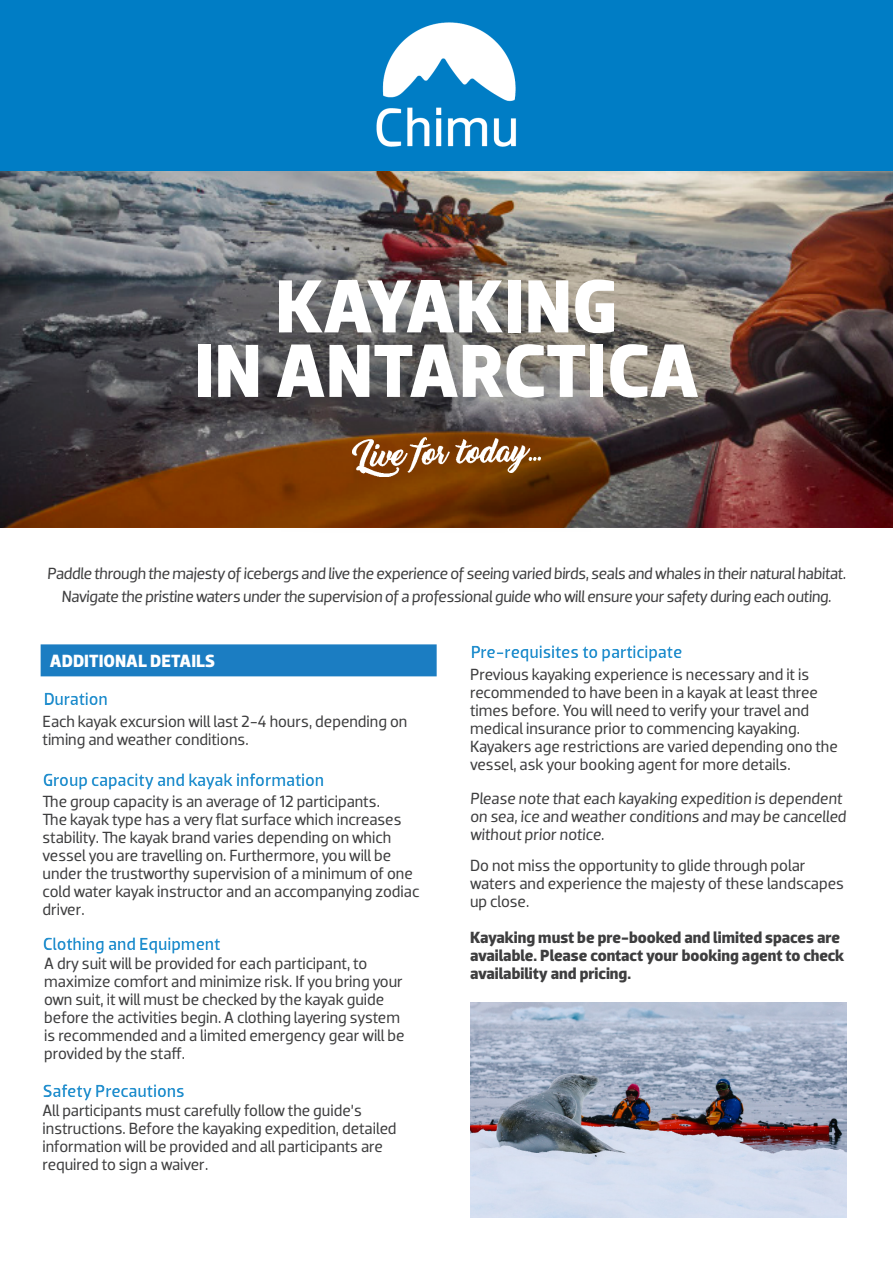
<style>
.page{position:relative;width:893px;height:1263px;background:#fff}
.page>*{position:absolute;margin:0;border:0;box-sizing:border-box;transform-origin:0 0}
.t1{font:700 76.5px "Dobra";color:#fff}
.t2{font:500 18px "Dobra";letter-spacing:-.005em;color:#218ecd}
.t3{font:700 18px "Dobra";color:#fff}
.t4{font:16.5px/18px "Dobra";color:#3e3e3f}
.t5{font:italic 16.5px/22.5px "Dobra";letter-spacing:-.02em;color:#3e3e3f;text-align:center}
.t6{font:italic 16.5px/18px "Dobra";color:#3e3e3f}
.t7{font:700 16.5px/18px "Dobra";color:#3e3e3f}
</style>
<div class="page">
<svg style="left:0;top:171px;width:891px;height:356px;background:#473535"></svg>
<img style="left:470px;top:1002px;width:376px;height:215px">
<div style="left:51px;top:127px;width:788px;height:423px;background:#231f20;opacity:.34"></div>
<img style="left:353px;top:437px;width:187px;height:39px">
<div style="left:41px;top:644px;width:396px;height:32px;background:#1b7dc2"></div>
<div style="left:0;top:0;width:893px;height:171px;background:#007dc5"></div>
<img style="left:376px;top:22px;width:140px;height:125px">
<p class="t1" style="left:275px;top:262px;width:344px">KAYAKING</p>
<p class="t1" style="left:194px;top:326px;width:507px">IN ANTARCTICA</p>
<p class="t5" style="left:47px;top:563px;width:800px">Paddle through the majesty of icebergs and live the experience of seeing varied birds, seals and whales in their natural habitat.<br>Navigate the pristine waters under the supervision of a professional guide who will ensure your safety during each outing.</p>
<p class="t3" style="left:50px;top:650px;width:167px">ADDITIONAL DETAILS</p>
<p class="t2" style="left:43px;top:688px;width:66px">Duration</p>
<p class="t4" style="left:43px;top:712px;width:366px">Each kayak excursion will last 2-4 hours, depending on timing and weather conditions.</p>
<p class="t2" style="left:43px;top:769px;width:283px">Group capacity and kayak information</p>
<p class="t4" style="left:43px;top:792px;width:378px">The group capacity is an average of 12 participants.<br>The kayak type has a very flat surface which increases stability. The kayak brand varies depending on which vessel you are travelling on. Furthermore, you will be under the trustworthy supervision of a minimum of one cold water kayak instructor and an accompanying zodiac driver.</p>
<p class="t2" style="left:43px;top:933px;width:180px">Clothing and Equipment</p>
<p class="t4" style="left:44px;top:955px;width:362px">A dry suit will be provided for each participant, to maximize comfort and minimize risk. If you bring your own suit, it will must be checked by the kayak guide before the activities begin. A clothing layering system is recommended and a limited emergency gear will be provided by the staff.</p>
<p class="t2" style="left:43px;top:1080px;width:144px">Safety Precautions</p>
<p class="t4" style="left:43px;top:1101px;width:356px">All participants must carefully follow the guide’s instructions. Before the kayaking expedition, detailed information will be provided and all participants are required to sign a waiver.</p>
<p class="t2" style="left:470px;top:641px;width:214px">Pre-requisites to participate</p>
<p class="t4" style="left:470px;top:665px;width:369px">Previous kayaking experience is necessary and it is recommended to have been in a kayak at least three times before. You will need to verify your travel and medical insurance prior to commencing kayaking.<br>Kayakers age restrictions are varied depending ono the vessel, ask your booking agent for more details.</p>
<p class="t6" style="left:470px;top:790px;width:378px">Please note that each kayaking expedition is dependent on sea, ice and weather conditions and may be cancelled without prior notice.</p>
<p class="t4" style="left:470px;top:856px;width:375px">Do not miss the opportunity to glide through polar waters and experience the majesty of these landscapes up close.</p>
<p class="t7" style="left:470px;top:928px;width:376px">Kayaking must be pre-booked and limited spaces are available. Please contact your booking agent to check availability and pricing.</p>
</div>
